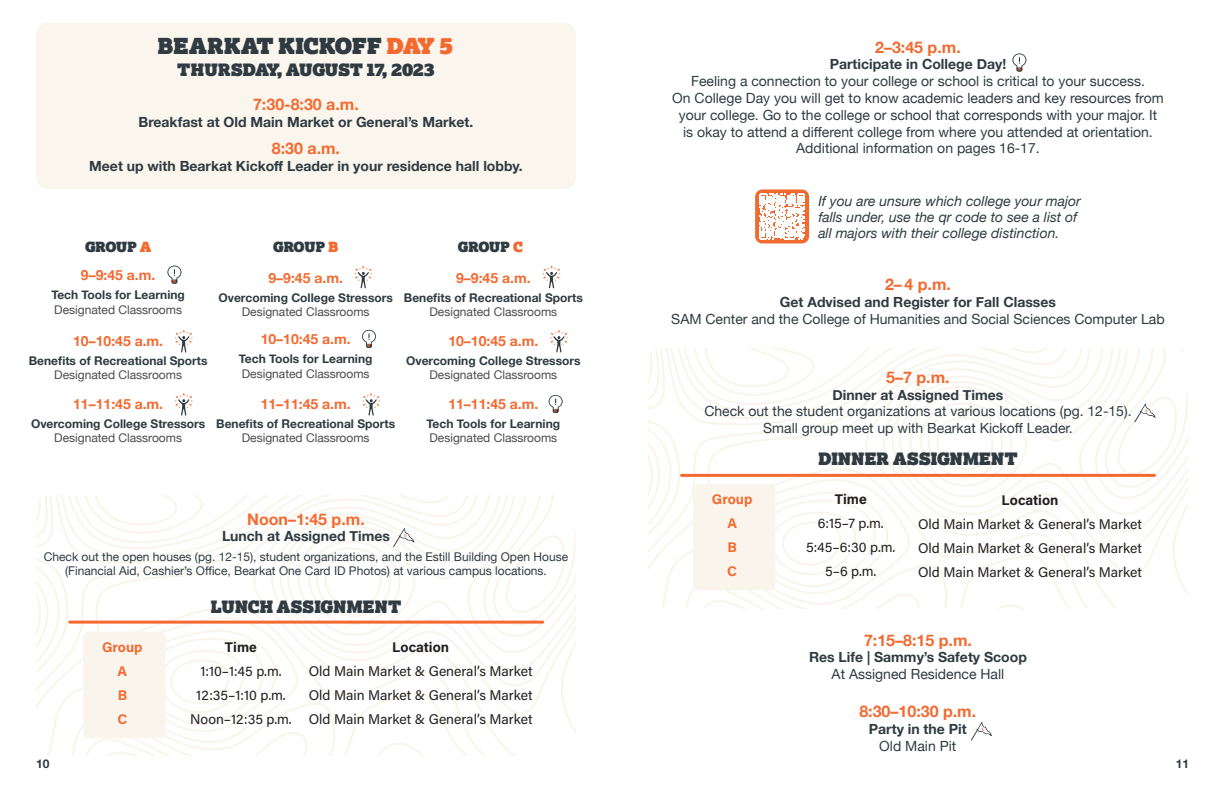
<style>
.page{position:relative;width:1224px;height:792px;background:#fff}
.page>*{position:absolute;margin:0;border:0;box-sizing:border-box;transform-origin:0 0}
.t1{font:22px "Lexia Advertising";letter-spacing:.015em;color:#2f3b41}
.t2{font:17px "Lexia Advertising";letter-spacing:.02em;color:#2f3b41}
.t3{font:700 16px "Helvetica Neue";color:#f26a30}
.t4{font:14px/16.8px "Helvetica Neue";color:#2f3b41;text-align:center}
.t5{font:14px "Acumin Pro";color:#231f20}
.t6{font:700 14px "Helvetica Neue";color:#2f3b41}
.t7{font:italic 14px/16px "Helvetica Neue";color:#2f3b41}
.t8{font:700 14px "Helvetica Neue";color:#f26a30}
.t9{font:700 14px "Acumin Pro";color:#231f20}
.t10{font:14px "Lexia Advertising";letter-spacing:-.01em;color:#2f3b41}
.t11{font:700 14px "Acumin Pro";color:#f26a30}
.t12{font:700 12px "Helvetica Neue";color:#2f3b41}
.t13{font:12px "Helvetica Neue";color:#4b4c4d}
.t14{font:12px "Helvetica Neue";color:#2f3b41}
.s1{color:#f26a30}
</style>
<div class="page">
<svg style="left:36px;top:495px;width:540px;height:261px"></svg>
<svg style="left:393px;top:528px;width:21px;height:19px"></svg>
<div style="left:36px;top:23px;width:540px;height:166px;background:#faf6ee;border-radius:12px"></div>
<div style="left:83px;top:632px;width:83px;height:106px;background:#f9f5ec;border-radius:6px"></div>
<svg style="left:167px;top:266px;width:14px;height:18px"></svg>
<svg style="left:362px;top:330px;width:14px;height:18px"></svg>
<svg style="left:549px;top:395px;width:14px;height:18px"></svg>
<svg style="left:175px;top:330px;width:18px;height:23px"></svg>
<svg style="left:175px;top:393px;width:18px;height:23px"></svg>
<svg style="left:354px;top:266px;width:18px;height:22px"></svg>
<svg style="left:362px;top:393px;width:18px;height:23px"></svg>
<svg style="left:543px;top:266px;width:18px;height:22px"></svg>
<svg style="left:550px;top:330px;width:18px;height:23px"></svg>
<svg style="left:648px;top:348px;width:540px;height:261px"></svg>
<div style="left:693px;top:484px;width:82px;height:106px;background:#f9f5ec;border-radius:6px"></div>
<div style="left:755px;top:189px;width:54px;height:54px;background:#f26a30;border-radius:7px"></div>
<svg style="left:760px;top:194px;width:45px;height:45px"></svg>
<svg style="left:1134px;top:403px;width:22px;height:19px"></svg>
<hr style="left:70px;top:621px;width:473px;height:3px;background:#f26a30">
<hr style="left:681px;top:474px;width:474px;height:3px;background:#f26a30">
<svg style="left:1012px;top:53px;width:14px;height:18px"></svg>
<svg style="left:971px;top:722px;width:21px;height:19px"></svg>
<p class="t1" style="left:158px;top:32px;width:297px">BEARKAT KICKOFF <span class="s1">DAY 5</span></p>
<p class="t2" style="left:177px;top:59px;width:259px">THURSDAY, AUGUST 17, 2023</p>
<p class="t3" style="left:253px;top:92px;width:107px">7:30-8:30 a.m.</p>
<p class="t6" style="left:139px;top:111px;width:336px">Breakfast at Old Main Market or General’s Market.</p>
<p class="t3" style="left:272px;top:136px;width:70px">8:30 a.m.</p>
<p class="t6" style="left:89px;top:155px;width:435px">Meet up with Bearkat Kickoff Leader in your residence hall lobby.</p>
<p class="t10" style="left:85px;top:238px;width:68px">GROUP <span class="s1">A</span></p>
<p class="t10" style="left:273px;top:238px;width:66px">GROUP <span class="s1">B</span></p>
<p class="t10" style="left:458px;top:238px;width:66px">GROUP <span class="s1">C</span></p>
<p class="t8" style="left:81px;top:264px;width:76px">9–9:45 a.m.</p>
<p class="t12" style="left:51px;top:286px;width:135px">Tech Tools for Learning</p>
<p class="t13" style="left:54px;top:301px;width:129px">Designated Classrooms</p>
<p class="t8" style="left:73px;top:330px;width:91px">10–10:45 a.m.</p>
<p class="t12" style="left:29px;top:351px;width:180px">Benefits of Recreational Sports</p>
<p class="t13" style="left:54px;top:366px;width:129px">Designated Classrooms</p>
<p class="t8" style="left:73px;top:393px;width:91px">11–11:45 a.m.</p>
<p class="t12" style="left:31px;top:414px;width:176px">Overcoming College Stressors</p>
<p class="t13" style="left:54px;top:429px;width:129px">Designated Classrooms</p>
<p class="t8" style="left:269px;top:267px;width:76px">9–9:45 a.m.</p>
<p class="t12" style="left:219px;top:288px;width:176px">Overcoming College Stressors</p>
<p class="t13" style="left:242px;top:303px;width:129px">Designated Classrooms</p>
<p class="t8" style="left:261px;top:329px;width:91px">10–10:45 a.m.</p>
<p class="t12" style="left:239px;top:350px;width:135px">Tech Tools for Learning</p>
<p class="t13" style="left:242px;top:365px;width:129px">Designated Classrooms</p>
<p class="t8" style="left:261px;top:393px;width:91px">11–11:45 a.m.</p>
<p class="t12" style="left:216px;top:414px;width:180px">Benefits of Recreational Sports</p>
<p class="t13" style="left:242px;top:429px;width:129px">Designated Classrooms</p>
<p class="t8" style="left:456px;top:267px;width:76px">9–9:45 a.m.</p>
<p class="t12" style="left:404px;top:288px;width:180px">Benefits of Recreational Sports</p>
<p class="t13" style="left:429px;top:303px;width:129px">Designated Classrooms</p>
<p class="t8" style="left:448px;top:330px;width:91px">10–10:45 a.m.</p>
<p class="t12" style="left:406px;top:351px;width:176px">Overcoming College Stressors</p>
<p class="t13" style="left:429px;top:366px;width:129px">Designated Classrooms</p>
<p class="t8" style="left:448px;top:393px;width:91px">11–11:45 a.m.</p>
<p class="t12" style="left:427px;top:414px;width:135px">Tech Tools for Learning</p>
<p class="t13" style="left:429px;top:429px;width:129px">Designated Classrooms</p>
<p class="t3" style="left:247px;top:506px;width:119px">Noon–1:45 p.m.</p>
<p class="t6" style="left:222px;top:525px;width:169px">Lunch at Assigned Times</p>
<p class="t14" style="left:44px;top:548px;width:526px">Check out the open houses (pg. 12-15), student organizations, and the Estill Building Open House</p>
<p class="t14" style="left:65px;top:562px;width:483px">(Financial Aid, Cashier’s Office, Bearkat One Card ID Photos) at various campus locations.</p>
<p class="t11" style="left:102px;top:637px;width:42px">Group</p>
<p class="t11" style="left:118px;top:661px;width:11px">A</p>
<p class="t11" style="left:118px;top:685px;width:11px">B</p>
<p class="t11" style="left:117px;top:709px;width:11px">C</p>
<p class="t2" style="left:211px;top:595px;width:192px">LUNCH ASSIGNMENT</p>
<p class="t9" style="left:225px;top:637px;width:34px">Time</p>
<p class="t5" style="left:200px;top:662px;width:83px">1:10–1:45 p.m.</p>
<p class="t5" style="left:196px;top:686px;width:91px">12:35–1:10 p.m.</p>
<p class="t5" style="left:190px;top:710px;width:103px">Noon–12:35 p.m.</p>
<p class="t9" style="left:392px;top:637px;width:58px">Location</p>
<p class="t5" style="left:309px;top:662px;width:225px">Old Main Market &amp; General’s Market</p>
<p class="t5" style="left:309px;top:686px;width:225px">Old Main Market &amp; General’s Market</p>
<p class="t5" style="left:309px;top:710px;width:225px">Old Main Market &amp; General’s Market</p>
<p class="t3" style="left:875px;top:34px;width:87px">2–3:45 p.m.</p>
<p class="t6" style="left:830px;top:53px;width:178px">Participate in College Day!</p>
<p class="t4" style="left:691px;top:74px;width:455px">Feeling a connection to your college or school is critical to your success.</p>
<p class="t4" style="left:672px;top:90px;width:493px">On College Day you will get to know academic leaders and key resources from your college. Go to the college or school that corresponds with your major. It is okay to attend a different college from where you attended at orientation.<br>Additional information on pages 16-17.</p>
<p class="t7" style="left:818px;top:194px;width:264px">If you are unsure which college your major falls under, use the qr code to see a list of all majors with their college distinction.</p>
<p class="t3" style="left:885px;top:272px;width:67px">2– 4 p.m.</p>
<p class="t6" style="left:780px;top:291px;width:278px">Get Advised and Register for Fall Classes</p>
<p class="t4" style="left:671px;top:311px;width:495px">SAM Center and the College of Humanities and Social Sciences Computer Lab</p>
<p class="t3" style="left:886px;top:365px;width:65px">5–7 p.m.</p>
<p class="t6" style="left:833px;top:384px;width:172px">Dinner at Assigned Times</p>
<p class="t4" style="left:704px;top:404px;width:429px">Check out the student organizations at various locations (pg. 12-15).</p>
<p class="t4" style="left:763px;top:421px;width:311px">Small group meet up with Bearkat Kickoff Leader.</p>
<p class="t11" style="left:712px;top:489px;width:42px">Group</p>
<p class="t11" style="left:727px;top:513px;width:11px">A</p>
<p class="t11" style="left:727px;top:537px;width:11px">B</p>
<p class="t11" style="left:727px;top:561px;width:11px">C</p>
<p class="t2" style="left:819px;top:447px;width:201px">DINNER ASSIGNMENT</p>
<p class="t9" style="left:835px;top:489px;width:34px">Time</p>
<p class="t5" style="left:818px;top:514px;width:68px">6:15–7 p.m.</p>
<p class="t5" style="left:806px;top:538px;width:91px">5:45–6:30 p.m.</p>
<p class="t5" style="left:825px;top:562px;width:53px">5–6 p.m.</p>
<p class="t9" style="left:1002px;top:491px;width:58px">Location</p>
<p class="t5" style="left:918px;top:515px;width:225px">Old Main Market &amp; General’s Market</p>
<p class="t5" style="left:918px;top:539px;width:225px">Old Main Market &amp; General’s Market</p>
<p class="t5" style="left:918px;top:563px;width:225px">Old Main Market &amp; General’s Market</p>
<p class="t3" style="left:864px;top:627px;width:109px">7:15–8:15 p.m.</p>
<p class="t6" style="left:809px;top:646px;width:219px">Res Life | Sammy’s Safety Scoop</p>
<p class="t4" style="left:832px;top:667px;width:174px">At Assigned Residence Hall</p>
<p class="t3" style="left:859px;top:699px;width:118px">8:30–10:30 p.m.</p>
<p class="t6" style="left:869px;top:718px;width:99px">Party in the Pit</p>
<p class="t4" style="left:879px;top:738px;width:79px">Old Main Pit</p>
<p class="t12" style="left:36px;top:754px;width:15px">10</p>
<p class="t12" style="left:1176px;top:754px;width:15px">11</p>
</div>
